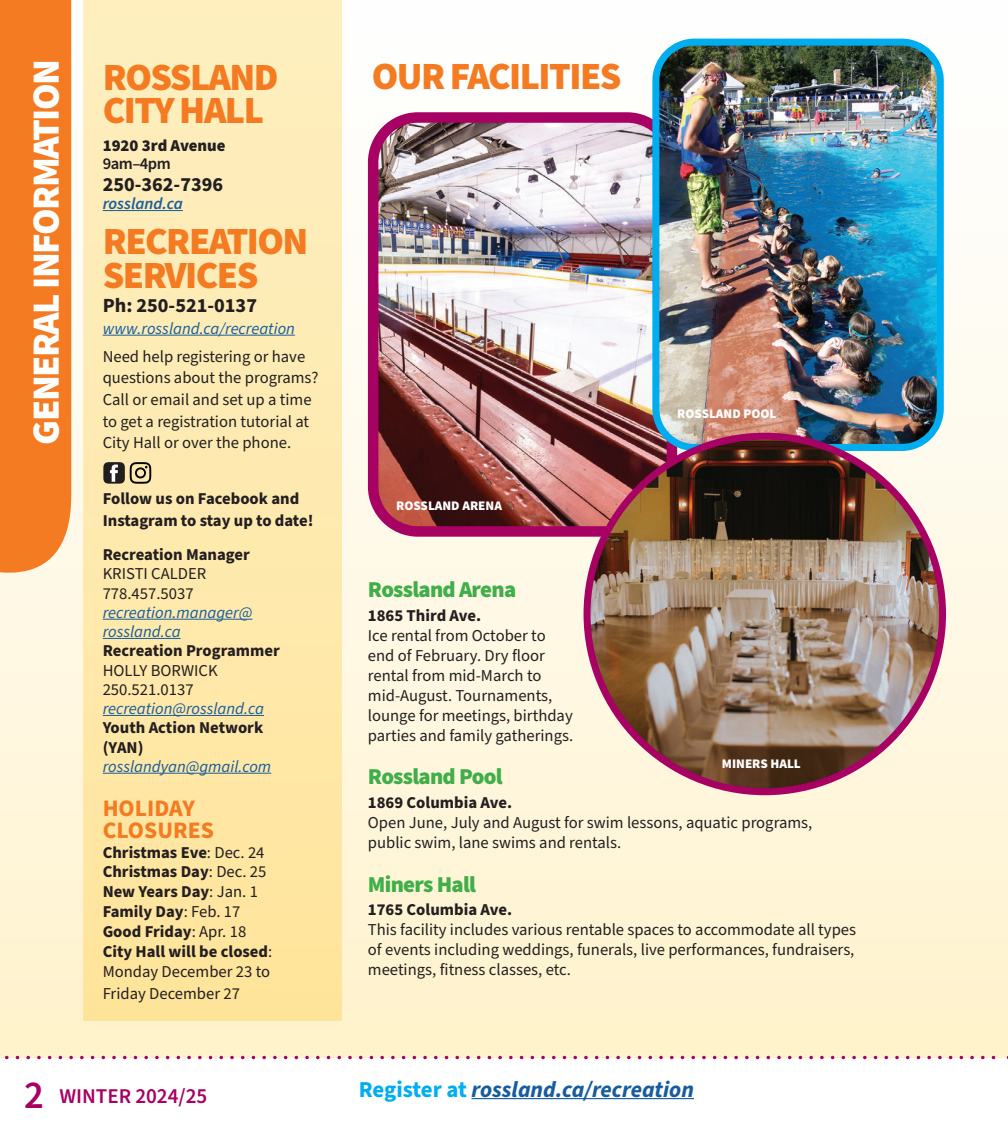
<style>
.page{position:relative;width:1008px;height:1134px;background:#fff}
.page>*{position:absolute;margin:0;border:0;box-sizing:border-box;transform-origin:0 0}
.HEAD_level_2{font:900 38.5px/33.6px "Source Sans Pro";letter-spacing:-.04em;color:#f47b21}
.HEAD_level_1{font:900 38.5px "Source Sans Pro";letter-spacing:-.04em;color:#fff}
.Body_sans{font:700 23.62px "Source Sans Pro";color:#f47b21}
.HEAD_level_3{font:900 22.75px "Source Sans Pro";letter-spacing:-.03em;color:#40ae49}
.t1{font:italic 700 22.75px "Source Sans Pro";color:#175d9e}
.t2{font:600 21px "Source Sans Pro";color:#a70164}
.Body_sans-2{font:700 20.12px "Source Sans Pro";color:#231f20}
.Body_sans-3{font:16.62px/19.9px "Source Sans Pro";color:#231f20}
.Body_sans-4{font:700 16.62px/21.9px "Source Sans Pro";color:#231f20}
.Body_sans-5{font:italic 16.62px/19.2px "Source Sans Pro";color:#175d9e}
.Body_sans-6{font:900 16.62px "Source Sans Pro";color:#231f20}
.Body_sans-7{font:italic 600 16.62px "Source Sans Pro";color:#175d9e}
.Body_sans-8{font:600 16.62px "Source Sans Pro";letter-spacing:-.03em;color:#231f20}
.Body_sans-9{font:900 13.12px "Source Sans Pro";color:#fff}
.s1{font-weight:400}
.s2{font-size:38.5px}
.s3{font-style:normal;color:#00aeef}
</style>
<div class="page">
<div style="left:0;top:0;width:1007px;height:1058px;background:linear-gradient(to bottom,#fdfeff,#fef0cd)"></div>
<hr style="left:472px;top:1098px;width:222px;height:1px;background:#175d9e">
<svg style="left:0;top:1056px;width:1008px;height:3px"></svg>
<svg style="left:0;top:0;width:71px;height:606px;background:#f4842f"></svg>
<div style="left:83px;top:0;width:258px;height:1020px;background:linear-gradient(to bottom,#feefc1,#ffe49c)"></div>
<hr style="left:103px;top:210px;width:80px;height:1px;background:#175d9e">
<hr style="left:103px;top:335px;width:192px;height:1px;background:#175d9e">
<hr style="left:103px;top:619px;width:149px;height:1px;background:#175d9e">
<hr style="left:103px;top:638px;width:78px;height:1px;background:#175d9e">
<hr style="left:103px;top:715px;width:161px;height:1px;background:#175d9e">
<hr style="left:103px;top:773px;width:168px;height:1px;background:#175d9e">
<svg style="left:103px;top:462px;width:48px;height:22px"></svg>
<img style="left:373px;top:118px;width:293px;height:413px">
<div style="left:368px;top:112px;width:309px;height:425px;border:10px solid #a70164;border-radius:45px"></div>
<img style="left:656px;top:42px;width:284px;height:403px">
<div style="left:652px;top:39px;width:292px;height:412px;border:7px solid #00aeef;border-radius:39px"></div>
<img style="left:587px;top:436px;width:356px;height:356px;border-radius:178px">
<p class="HEAD_level_1" style="left:20px;top:445px;width:387px;rotate:-90deg">GENERAL INFORMATION</p>
<p class="HEAD_level_2" style="left:103px;top:61px;width:177px">ROSSLAND<br>CITY HALL</p>
<p class="Body_sans-6" style="left:103px;top:134px;width:124px">1920 3rd Avenue</p>
<p class="Body_sans-8" style="left:103px;top:153px;width:70px">9am–4pm</p>
<p class="Body_sans-2" style="left:103px;top:171px;width:122px">250-362-7396</p>
<p class="Body_sans-7" style="left:103px;top:193px;width:82px">rossland.ca</p>
<p class="HEAD_level_2" style="left:103px;top:225px;width:207px">RECREATION<br>SERVICES</p>
<p class="Body_sans-2" style="left:103px;top:292px;width:156px">Ph: 250-521-0137</p>
<p class="Body_sans-5" style="left:103px;top:319px;width:194px">www.rossland.ca/recreation</p>
<p class="Body_sans-3" style="left:103px;top:346px;width:217px;line-height:21.7px">Need help registering or have questions about the programs?<br>Call or email and set up a time to get a registration tutorial at<br>City Hall or over the phone.</p>
<p class="Body_sans-4" style="left:103px;top:488px;width:212px">Follow us on Facebook and<br>Instagram to stay up to date!</p>
<p class="Body_sans-4" style="left:103px;top:544px;width:149px">Recreation Manager</p>
<p class="Body_sans-3" style="left:103px;top:564px;width:105px">KRISTI CALDER</p>
<p class="Body_sans-3" style="left:103px;top:584px;width:92px">778.457.5037</p>
<p class="Body_sans-5" style="left:103px;top:603px;width:151px">recreation.manager@ rossland.ca</p>
<p class="Body_sans-4" style="left:103px;top:640px;width:179px">Recreation Programmer</p>
<p class="Body_sans-3" style="left:103px;top:661px;width:116px;line-height:19.2px">HOLLY BORWICK<br>250.521.0137</p>
<p class="Body_sans-5" style="left:103px;top:700px;width:163px">recreation@rossland.ca</p>
<p class="Body_sans-4" style="left:103px;top:719px;width:162px;line-height:19.2px">Youth Action Network (YAN)</p>
<p class="Body_sans-5" style="left:103px;top:757px;width:170px">rosslandyan@gmail.com</p>
<p class="Body_sans" style="left:103px;top:792px;width:94px">HOLIDAY</p>
<p class="Body_sans" style="left:103px;top:814px;width:113px">CLOSURES</p>
<p class="Body_sans-4" style="left:103px;top:841px;width:163px">Christmas Eve<span class="s1">: Dec. 24</span></p>
<p class="Body_sans-4" style="left:103px;top:861px;width:165px">Christmas Day<span class="s1">: Dec. 25</span></p>
<p class="Body_sans-4" style="left:103px;top:881px;width:157px">New Years Day<span class="s1">: Jan. 1</span></p>
<p class="Body_sans-4" style="left:103px;top:901px;width:139px">Family Day<span class="s1">: Feb. 17</span></p>
<p class="Body_sans-4" style="left:103px;top:921px;width:145px">Good Friday<span class="s1">: Apr. 18</span></p>
<p class="Body_sans-4" style="left:103px;top:942px;width:171px;line-height:19.9px">City Hall will be closed<span class="s1">:<br>Monday December 23 to</span></p>
<p class="Body_sans-3" style="left:103px;top:984px;width:139px">Friday December 27</p>
<p class="t2" style="left:24px;top:1082px;width:185px"><span class="s2">2</span> WINTER 2024/25</p>
<p class="HEAD_level_2" style="left:372px;top:60px;width:251px">OUR FACILITIES</p>
<p class="Body_sans-9" style="left:396px;top:496px;width:107px">ROSSLAND ARENA</p>
<p class="Body_sans-9" style="left:677px;top:405px;width:101px">ROSSLAND POOL</p>
<p class="HEAD_level_3" style="left:368px;top:574px;width:150px">Rossland Arena</p>
<p class="Body_sans-4" style="left:368px;top:605px;width:115px">1865 Third Ave.</p>
<p class="Body_sans-3" style="left:368px;top:626px;width:207px">Ice rental from October to end of February. Dry floor rental from mid-March to mid-August. Tournaments, lounge for meetings, birthday parties and family gatherings.</p>
<p class="HEAD_level_3" style="left:368px;top:761px;width:136px">Rossland Pool</p>
<p class="Body_sans-4" style="left:368px;top:792px;width:146px">1869 Columbia Ave.</p>
<p class="Body_sans-3" style="left:368px;top:813px;width:446px">Open June, July and August for swim lessons, aquatic programs, public swim, lane swims and rentals.</p>
<p class="HEAD_level_3" style="left:368px;top:868px;width:109px">Miners Hall</p>
<p class="Body_sans-4" style="left:368px;top:899px;width:146px">1765 Columbia Ave.</p>
<p class="Body_sans-3" style="left:368px;top:920px;width:490px;text-align:justify">This facility includes various rentable spaces to accommodate all types of events including weddings, funerals, live performances, fundraisers, meetings, fitness classes, etc.</p>
<p class="Body_sans-9" style="left:722px;top:754px;width:81px">MINERS HALL</p>
<h3 class="t1" style="left:359px;top:1074px;width:337px"><span class="s3">Register at</span> rossland.ca/recreation</h3>
</div>
